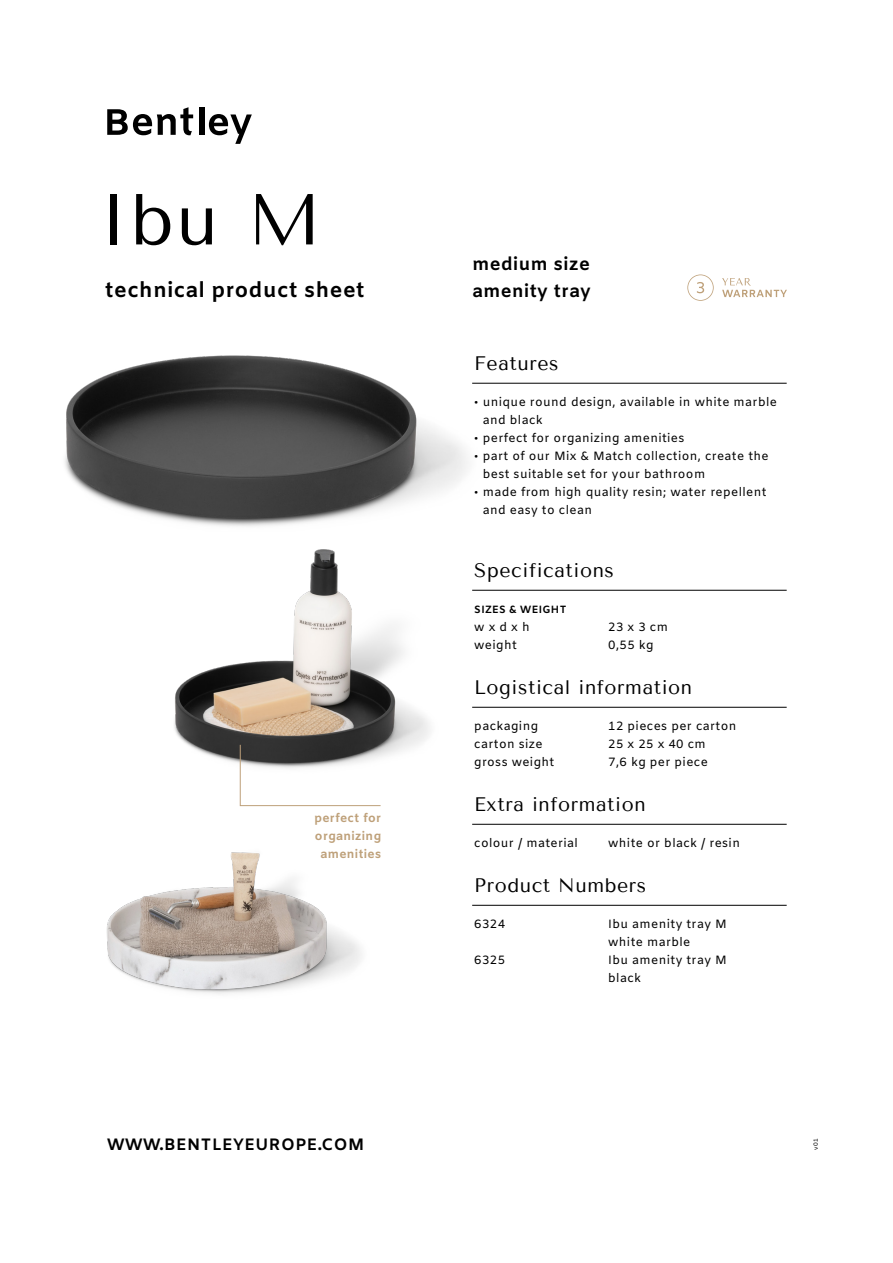
<style>
.page{position:relative;width:893px;height:1263px;background:#fff}
.page>*{position:absolute;margin:0;border:0;box-sizing:border-box;transform-origin:0 0}
.t1{font:72px "Tenor Sans";color:#000}
.t2{font:700 21px "Amiko";letter-spacing:.03em;color:#000}
.kopje{font:19.5px "Tenor Sans";letter-spacing:.03em;color:#000}
.t3{font:700 18px "Amiko";letter-spacing:.03em;color:#000}
.t4{font:700 16.5px "Amiko";letter-spacing:.03em;color:#000}
.plat{font:12px/18px "Amiko";letter-spacing:.03em;color:#000}
.plat-2{font:700 12px "Amiko";letter-spacing:.03em;color:#bea079}
.tussenkopje{font:700 10.5px "Amiko";letter-spacing:.03em;color:#000}
.t5{font:6px "Amiko";color:#000}
</style>
<div class="page">
<img style="left:65px;top:355px;width:491px;height:172px">
<img style="left:174px;top:549px;width:301px;height:214px">
<div style="left:199px;top:107px;width:5px;height:28px;background:#000"></div>
<svg style="left:209px;top:114px;width:43px;height:30px"></svg>
<svg style="left:107px;top:107px;width:86px;height:28px"></svg>
<hr style="left:472px;top:383px;width:315px;height:1px;background:#000">
<hr style="left:472px;top:590px;width:315px;height:1px;background:#000">
<hr style="left:472px;top:707px;width:315px;height:1px;background:#000">
<hr style="left:472px;top:824px;width:315px;height:1px;background:#000">
<hr style="left:472px;top:905px;width:315px;height:1px;background:#000">
<svg style="left:722px;top:278px;width:65px;height:19px"></svg>
<svg style="left:687px;top:274px;width:27px;height:27px"></svg>
<svg style="left:239px;top:744px;width:142px;height:62px"></svg>
<img style="left:106px;top:852px;width:256px;height:142px">
<p class="t1" style="left:99px;top:178px;width:224px">Ibu M</p>
<p class="t2" style="left:105px;top:277px;width:261px">technical product sheet</p>
<p class="plat-2" style="left:314px;top:811px;width:68px">perfect for</p>
<p class="plat-2" style="left:315px;top:829px;width:68px">organizing</p>
<p class="plat-2" style="left:320px;top:847px;width:62px">amenities</p>
<p class="t4" style="left:107px;top:1134px;width:259px">WWW.BENTLEYEUROPE.COM</p>
<p class="t3" style="left:472px;top:253px;width:119px">medium size</p>
<p class="t3" style="left:472px;top:280px;width:120px">amenity tray</p>
<p class="kopje" style="left:474px;top:352px;width:86px">Features</p>
<p class="plat" style="left:483px;top:394px;width:296px;text-indent:-9px">• unique round design, available in white marble and black</p>
<p class="plat" style="left:474px;top:430px;width:212px">• perfect for organizing amenities</p>
<p class="plat" style="left:483px;top:448px;width:287px;text-indent:-9px">• part of our Mix &amp; Match collection, create the best suitable set for your bathroom</p>
<p class="plat" style="left:483px;top:484px;width:285px;text-indent:-9px">• made from high quality resin; water repellent and easy to clean</p>
<p class="kopje" style="left:474px;top:559px;width:141px">Specifications</p>
<p class="tussenkopje" style="left:474px;top:603px;width:94px">SIZES &amp; WEIGHT</p>
<p class="plat" style="left:474px;top:619px;width:57px">w x d x h</p>
<p class="plat" style="left:608px;top:619px;width:61px">23 x 3 cm</p>
<p class="plat" style="left:474px;top:637px;width:44px">weight</p>
<p class="plat" style="left:608px;top:637px;width:47px">0,55 kg</p>
<p class="kopje" style="left:474px;top:676px;width:219px">Logistical information</p>
<p class="plat" style="left:474px;top:718px;width:65px">packaging</p>
<p class="plat" style="left:608px;top:718px;width:130px">12 pieces per carton</p>
<p class="plat" style="left:474px;top:736px;width:70px">carton size</p>
<p class="plat" style="left:608px;top:736px;width:99px">25 x 25 x 40 cm</p>
<p class="plat" style="left:474px;top:754px;width:82px">gross weight</p>
<p class="plat" style="left:608px;top:754px;width:101px">7,6 kg per piece</p>
<p class="kopje" style="left:474px;top:793px;width:173px">Extra information</p>
<p class="plat" style="left:474px;top:835px;width:105px">colour / material</p>
<p class="plat" style="left:608px;top:835px;width:133px">white or black / resin</p>
<p class="kopje" style="left:474px;top:874px;width:173px">Product Numbers</p>
<p class="plat" style="left:474px;top:916px;width:32px">6324</p>
<p class="plat" style="left:608px;top:916px;width:120px">Ibu amenity tray M</p>
<p class="plat" style="left:608px;top:934px;width:84px">white marble</p>
<p class="plat" style="left:474px;top:952px;width:32px">6325</p>
<p class="plat" style="left:608px;top:952px;width:120px">Ibu amenity tray M</p>
<p class="plat" style="left:608px;top:970px;width:34px">black</p>
<p class="t5" style="left:812px;top:1150px;width:13px;rotate:-90deg">v01</p>
</div>
